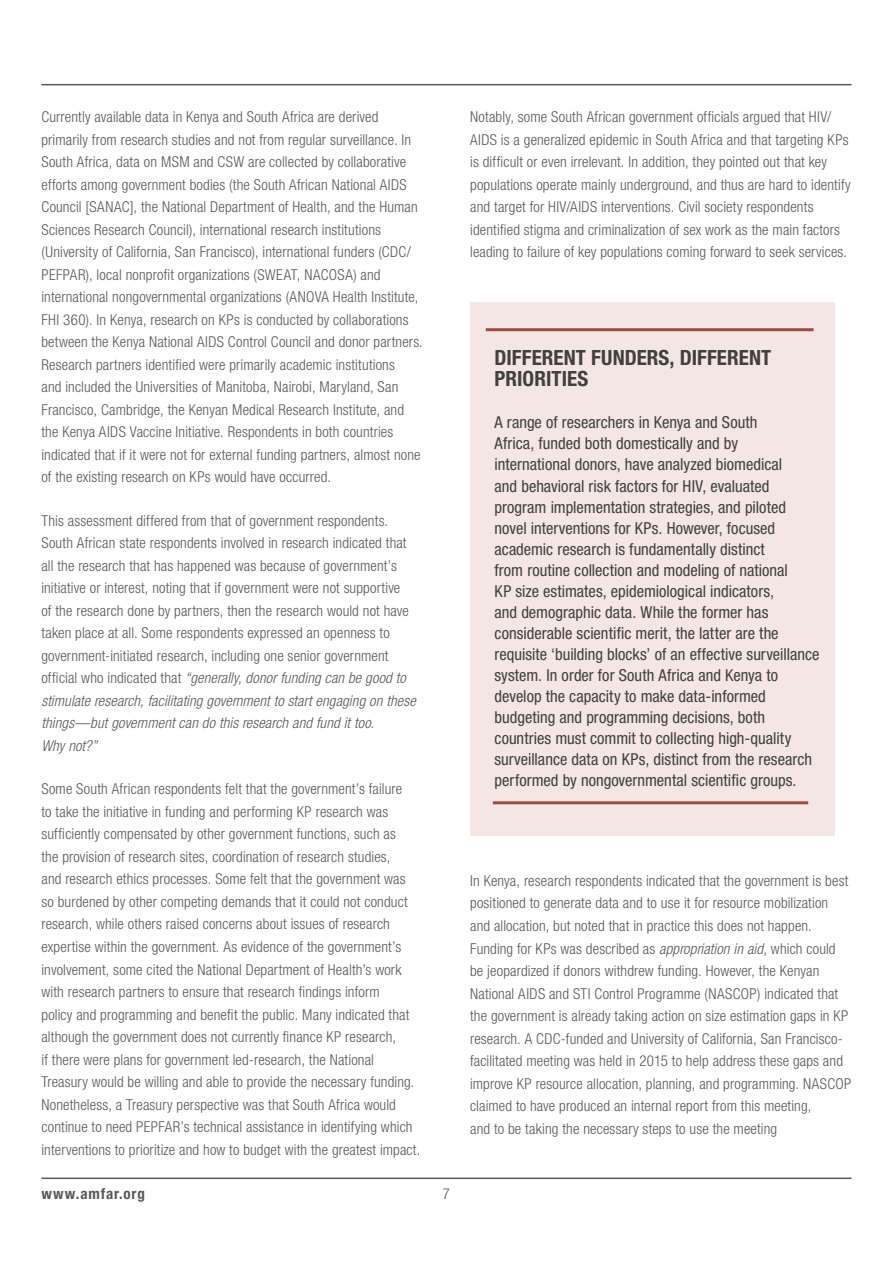
<style>
.page{position:relative;width:893px;height:1263px;background:#fff}
.page>*{position:absolute;margin:0;border:0;box-sizing:border-box;transform-origin:0 0}
._10_Summary_Bulleted{font:700 condensed 21px/21px "Helvetica Neue LT Std";letter-spacing:.005em;color:#404041}
._10_Summary_Bulleted-2{font:condensed 16.5px/21px "Helvetica Neue LT Std";color:#404041}
._3_Main_Text{font:300 condensed 15px/22.5px "Helvetica Neue LT Std";letter-spacing:.01em;color:#58585a}
.t1{font:700 condensed 15px "Helvetica Neue LT Std";letter-spacing:.06em;color:#58585a}
.s1{font-style:italic}
</style>
<div class="page">
<hr style="left:41px;top:1177px;width:810px;height:2px;background:#58585a">
<hr style="left:41px;top:84px;width:810px;height:1px;background:#58585a">
<div style="left:470px;top:302px;width:365px;height:534px;background:#f4e6e4"></div>
<hr style="left:486px;top:328px;width:328px;height:3px;background:#9e4c47">
<hr style="left:493px;top:801px;width:315px;height:3px;background:#9e4c47">
<p class="_3_Main_Text" style="left:41px;top:106px;width:383px">Currently available data in Kenya and South Africa are derived primarily from research studies and not from regular surveillance. In South Africa, data on MSM and CSW are collected by collaborative efforts among government bodies (the South African National AIDS Council [SANAC], the National Department of Health, and the Human Sciences Research Council), international research institutions (University of California, San Francisco), international funders (CDC/ PEFPAR), local nonprofit organizations (SWEAT, NACOSA) and international nongovernmental organizations (ANOVA Health Institute, FHI 360). In Kenya, research on KPs is conducted by collaborations between the Kenya National AIDS Control Council and donor partners.<br>Research partners identified were primarily academic institutions<br>and included the Universities of Manitoba, Nairobi, Maryland, San Francisco, Cambridge, the Kenyan Medical Research Institute, and the Kenya AIDS Vaccine Initiative. Respondents in both countries indicated that if it were not for external funding partners, almost none of the existing research on KPs would have occurred.</p>
<p class="_3_Main_Text" style="left:41px;top:509px;width:376px">This assessment differed from that of government respondents.<br>South African state respondents involved in research indicated that all the research that has happened was because of government’s initiative or interest, noting that if government were not supportive<br>of the research done by partners, then the research would not have taken place at all. Some respondents expressed an openness to government-initiated research, including one senior government official who indicated that <span class="s1">“generally, donor funding can be good to stimulate research, facilitating government to start engaging on these things—but government can do this research and fund it too.<br>Why not?”</span></p>
<p class="_3_Main_Text" style="left:41px;top:778px;width:380px">Some South African respondents felt that the government’s failure<br>to take the initiative in funding and performing KP research was sufficiently compensated by other government functions, such as<br>the provision of research sites, coordination of research studies,<br>and research ethics processes. Some felt that the government was so burdened by other competing demands that it could not conduct research, while others raised concerns about issues of research expertise within the government. As evidence of the government’s involvement, some cited the National Department of Health’s work with research partners to ensure that research findings inform<br>policy and programming and benefit the public. Many indicated that although the government does not currently finance KP research,<br>if there were plans for government led-research, the National Treasury would be willing and able to provide the necessary funding.<br>Nonetheless, a Treasury perspective was that South Africa would continue to need PEPFAR’s technical assistance in identifying which interventions to prioritize and how to budget with the greatest impact.</p>
<p class="t1" style="left:41px;top:1184px;width:105px">www.amfar.org</p>
<p class="_3_Main_Text" style="left:443px;top:1182px;width:9px">7</p>
<p class="_3_Main_Text" style="left:470px;top:106px;width:382px">Notably, some South African government officials argued that HIV/ AIDS is a generalized epidemic in South Africa and that targeting KPs is difficult or even irrelevant. In addition, they pointed out that key populations operate mainly underground, and thus are hard to identify and target for HIV/AIDS interventions. Civil society respondents identified stigma and criminalization of sex work as the main factors leading to failure of key populations coming forward to seek services.</p>
<p class="_10_Summary_Bulleted" style="left:495px;top:347px;width:278px">DIFFERENT FUNDERS, DIFFERENT<br>PRIORITIES</p>
<p class="_10_Summary_Bulleted-2" style="left:495px;top:412px;width:326px">A range of researchers in Kenya and South<br>Africa, funded both domestically and by<br>international donors, have analyzed biomedical<br>and behavioral risk factors for HIV, evaluated program implementation strategies, and piloted novel interventions for KPs. However, focused academic research is fundamentally distinct<br>from routine collection and modeling of national<br>KP size estimates, epidemiological indicators,<br>and demographic data. While the former has considerable scientific merit, the latter are the requisite ‘building blocks’ of an effective surveillance system. In order for South Africa and Kenya to develop the capacity to make data-informed budgeting and programming decisions, both countries must commit to collecting high-quality surveillance data on KPs, distinct from the research performed by nongovernmental scientific groups.</p>
<p class="_3_Main_Text" style="left:470px;top:869px;width:383px">In Kenya, research respondents indicated that the government is best positioned to generate data and to use it for resource mobilization and allocation, but noted that in practice this does not happen.<br>Funding for KPs was described as <span class="s1">appropriation in aid</span>, which could be jeopardized if donors withdrew funding. However, the Kenyan National AIDS and STI Control Programme (NASCOP) indicated that the government is already taking action on size estimation gaps in KP research. A CDC-funded and University of California, San Francisco&shy;facilitated meeting was held in 2015 to help address these gaps and improve KP resource allocation, planning, and programming. NASCOP claimed to have produced an internal report from this meeting,<br>and to be taking the necessary steps to use the meeting</p>
</div>
